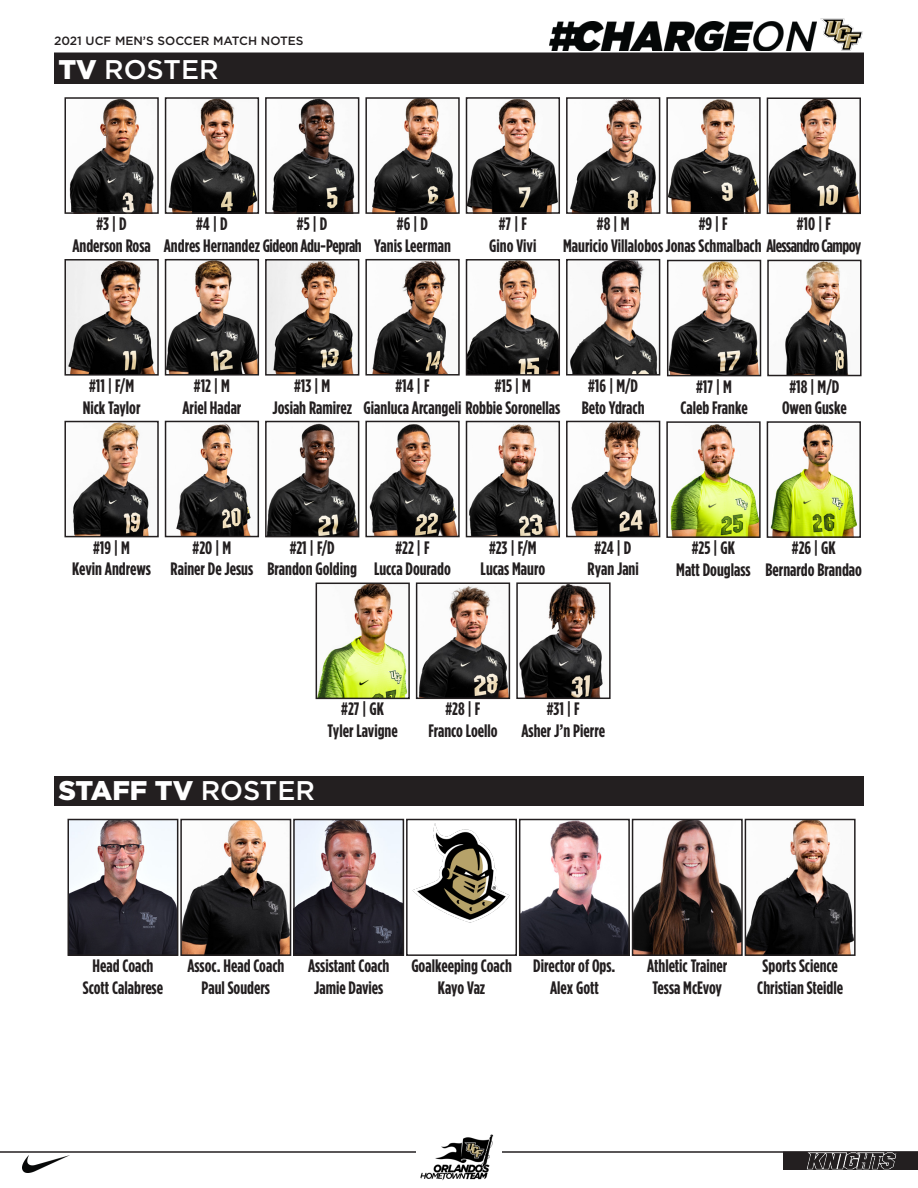
<style>
.page{position:relative;width:918px;height:1188px;background:#fff}
.page>*{position:absolute;margin:0;border:0;box-sizing:border-box;transform-origin:0 0}
.t1{font:900 27px "Gotham";color:#fff}
.t2{font:500 27px "Gotham";color:#fff}
.t3{font:700 18px "Gotham Condensed";color:#231f20}
.t4{font:500 12px "Gotham";color:#231f20}
.s1{font-weight:900}
.s2{font-weight:500}
</style>
<div class="page">
<hr style="left:54px;top:52px;width:810px;height:2px;background:#231f20">
<img style="left:820px;top:18px;width:43px;height:33px">
<hr style="left:0;top:1151px;width:918px;height:2px;background:#231f20">
<div style="left:784px;top:1152px;width:133px;height:17px;background:#231f20"></div>
<div style="left:783px;top:1152px;width:135px;height:18px;border:2px solid #231f20"></div>
<img style="left:804px;top:1151px;width:96px;height:19px">
<img style="left:417px;top:1134px;width:84px;height:47px">
<img style="left:549px;top:22px;width:267px;height:29px">
<img style="left:22px;top:1156px;width:46px;height:17px">
<div style="left:54px;top:54px;width:810px;height:30px;background:#231f20"></div>
<div style="left:54px;top:776px;width:810px;height:30px;background:#231f20"></div>
<img style="left:69px;top:100px;width:85px;height:111px">
<div style="left:64px;top:97px;width:95px;height:117px;border:2px solid #231f20"></div>
<img style="left:670px;top:263px;width:88px;height:110px">
<div style="left:667px;top:260px;width:94px;height:116px;border:2px solid #231f20"></div>
<img style="left:770px;top:100px;width:88px;height:111px">
<div style="left:767px;top:97px;width:94px;height:117px;border:2px solid #231f20"></div>
<img style="left:670px;top:424px;width:88px;height:111px">
<div style="left:666px;top:421px;width:95px;height:117px;border:2px solid #231f20"></div>
<img style="left:372px;top:100px;width:85px;height:111px">
<div style="left:365px;top:97px;width:95px;height:117px;border:2px solid #231f20"></div>
<img style="left:268px;top:424px;width:88px;height:110px">
<div style="left:265px;top:421px;width:94px;height:116px;border:2px solid #231f20"></div>
<img style="left:268px;top:262px;width:88px;height:111px">
<div style="left:265px;top:259px;width:94px;height:117px;border:2px solid #231f20"></div>
<img style="left:168px;top:100px;width:88px;height:111px">
<div style="left:165px;top:97px;width:94px;height:117px;border:2px solid #231f20"></div>
<img style="left:72px;top:424px;width:77px;height:110px">
<div style="left:64px;top:421px;width:95px;height:116px;border:2px solid #231f20"></div>
<img style="left:67px;top:262px;width:88px;height:111px">
<div style="left:64px;top:259px;width:95px;height:117px;border:2px solid #231f20"></div>
<img style="left:319px;top:586px;width:88px;height:110px">
<div style="left:316px;top:583px;width:94px;height:116px;border:2px solid #231f20"></div>
<img style="left:570px;top:100px;width:86px;height:111px">
<div style="left:566px;top:97px;width:94px;height:117px;border:2px solid #231f20"></div>
<img style="left:469px;top:424px;width:88px;height:110px">
<div style="left:466px;top:421px;width:94px;height:116px;border:2px solid #231f20"></div>
<img style="left:469px;top:262px;width:88px;height:111px">
<div style="left:466px;top:259px;width:94px;height:117px;border:2px solid #231f20"></div>
<img style="left:785px;top:263px;width:63px;height:110px">
<div style="left:767px;top:260px;width:95px;height:116px;border:2px solid #231f20"></div>
<img style="left:519px;top:585px;width:84px;height:111px">
<div style="left:516px;top:582px;width:95px;height:117px;border:2px solid #231f20"></div>
<img style="left:770px;top:424px;width:88px;height:111px">
<div style="left:767px;top:421px;width:94px;height:117px;border:2px solid #231f20"></div>
<img style="left:469px;top:100px;width:88px;height:111px">
<div style="left:466px;top:97px;width:94px;height:117px;border:2px solid #231f20"></div>
<img style="left:369px;top:424px;width:88px;height:110px">
<div style="left:365px;top:421px;width:95px;height:116px;border:2px solid #231f20"></div>
<img style="left:372px;top:262px;width:76px;height:111px">
<div style="left:365px;top:259px;width:95px;height:117px;border:2px solid #231f20"></div>
<img style="left:272px;top:100px;width:83px;height:111px">
<div style="left:265px;top:97px;width:94px;height:117px;border:2px solid #231f20"></div>
<img style="left:176px;top:424px;width:75px;height:110px">
<div style="left:165px;top:421px;width:94px;height:116px;border:2px solid #231f20"></div>
<img style="left:168px;top:262px;width:88px;height:111px">
<div style="left:165px;top:259px;width:94px;height:117px;border:2px solid #231f20"></div>
<img style="left:419px;top:586px;width:88px;height:110px">
<div style="left:416px;top:582px;width:94px;height:117px;border:2px solid #231f20"></div>
<img style="left:669px;top:100px;width:89px;height:111px">
<div style="left:666px;top:97px;width:95px;height:117px;border:2px solid #231f20"></div>
<img style="left:571px;top:424px;width:86px;height:110px">
<div style="left:566px;top:421px;width:94px;height:116px;border:2px solid #231f20"></div>
<img style="left:570px;top:262px;width:87px;height:111px">
<div style="left:566px;top:259px;width:94px;height:117px;border:2px solid #231f20"></div>
<img style="left:71px;top:822px;width:104px;height:131px">
<div style="left:68px;top:819px;width:110px;height:137px;border:2px solid #231f20"></div>
<img style="left:522px;top:822px;width:105px;height:131px">
<div style="left:519px;top:819px;width:111px;height:137px;border:2px solid #231f20"></div>
<img style="left:296px;top:822px;width:105px;height:131px">
<div style="left:293px;top:819px;width:111px;height:137px;border:2px solid #231f20"></div>
<img style="left:748px;top:822px;width:105px;height:131px">
<div style="left:745px;top:819px;width:111px;height:137px;border:2px solid #231f20"></div>
<img style="left:183px;top:822px;width:105px;height:131px">
<div style="left:180px;top:819px;width:111px;height:137px;border:2px solid #231f20"></div>
<img style="left:635px;top:822px;width:105px;height:131px">
<div style="left:632px;top:819px;width:111px;height:137px;border:2px solid #231f20"></div>
<img style="left:412px;top:823px;width:98px;height:100px">
<div style="left:406px;top:819px;width:111px;height:137px;border:2px solid #231f20"></div>
<p class="t4" style="left:54px;top:33px;width:251px">2021 UCF MEN’S SOCCER MATCH NOTES</p>
<p class="t2" style="left:58px;top:51px;width:162px"><span class="s1">TV</span> ROSTER</p>
<p class="t3" style="left:96px;top:214px;width:32px">#3 | D</p>
<p class="t3" style="left:72px;top:235px;width:80px">Anderson Rosa</p>
<p class="t3" style="left:297px;top:214px;width:32px">#5 | D</p>
<p class="t3" style="left:196px;top:214px;width:33px">#4 | D</p>
<p class="t3" style="left:164px;top:235px;width:199px">Andres Hernandez Gideon Adu-Peprah</p>
<p class="t3" style="left:397px;top:214px;width:33px">#6 | D</p>
<p class="t3" style="left:374px;top:235px;width:78px">Yanis Leerman</p>
<p class="t3" style="left:499px;top:214px;width:30px">#7 | F</p>
<p class="t3" style="left:489px;top:235px;width:49px">Gino Vivi</p>
<p class="t3" style="left:699px;top:214px;width:31px">#9 | F</p>
<p class="t3" style="left:597px;top:214px;width:34px">#8 | M</p>
<p class="t3" style="left:797px;top:214px;width:36px">#10 | F</p>
<p class="t3" style="left:563px;top:235px;width:300px">Mauricio VillalobosJonas Schmalbach Alessandro Campoy</p>
<p class="t3" style="left:89px;top:376px;width:47px">#11 | F/M</p>
<p class="t3" style="left:83px;top:397px;width:59px">Nick Taylor</p>
<p class="t3" style="left:194px;top:375px;width:38px">#12 | M</p>
<p class="t3" style="left:182px;top:397px;width:61px">Ariel Hadar</p>
<p class="t3" style="left:294px;top:376px;width:38px">#13 | M</p>
<p class="t3" style="left:272px;top:397px;width:81px">Josiah Ramirez</p>
<p class="t3" style="left:396px;top:375px;width:36px">#14 | F</p>
<p class="t3" style="left:495px;top:376px;width:38px">#15 | M</p>
<p class="t3" style="left:364px;top:397px;width:198px">Gianluca Arcangeli Robbie Soronellas</p>
<p class="t3" style="left:588px;top:375px;width:52px">#16 | M/D</p>
<p class="t3" style="left:582px;top:397px;width:64px">Beto Ydrach</p>
<p class="t3" style="left:696px;top:376px;width:37px">#17 | M</p>
<p class="t3" style="left:680px;top:398px;width:69px">Caleb Franke</p>
<p class="t3" style="left:789px;top:376px;width:52px">#18 | M/D</p>
<p class="t3" style="left:782px;top:398px;width:66px">Owen Guske</p>
<p class="t3" style="left:93px;top:537px;width:38px">#19 | M</p>
<p class="t3" style="left:72px;top:559px;width:80px">Kevin Andrews</p>
<p class="t3" style="left:193px;top:537px;width:40px">#20 | M</p>
<p class="t3" style="left:171px;top:559px;width:84px">Rainer De Jesus</p>
<p class="t3" style="left:290px;top:537px;width:47px">#21 | F/D</p>
<p class="t3" style="left:268px;top:559px;width:91px">Brandon Golding</p>
<p class="t3" style="left:395px;top:537px;width:36px">#22 | F</p>
<p class="t3" style="left:374px;top:559px;width:78px">Lucca Dourado</p>
<p class="t3" style="left:489px;top:537px;width:49px">#23 | F/M</p>
<p class="t3" style="left:481px;top:559px;width:66px">Lucas Mauro</p>
<p class="t3" style="left:594px;top:537px;width:39px">#24 | D</p>
<p class="t3" style="left:588px;top:559px;width:53px">Ryan Jani</p>
<p class="t3" style="left:692px;top:538px;width:45px">#25 | GK</p>
<p class="t3" style="left:676px;top:559px;width:76px">Matt Douglass</p>
<p class="t3" style="left:792px;top:538px;width:45px">#26 | GK</p>
<p class="t3" style="left:766px;top:559px;width:98px">Bernardo Brandao</p>
<p class="t3" style="left:341px;top:699px;width:44px">#27 | GK</p>
<p class="t3" style="left:328px;top:721px;width:72px">Tyler Lavigne</p>
<p class="t1" style="left:58px;top:772px;width:258px">STAFF TV <span class="s2">ROSTER</span></p>
<p class="t3" style="left:445px;top:699px;width:37px">#28 | F</p>
<p class="t3" style="left:428px;top:721px;width:71px">Franco Loello</p>
<p class="t3" style="left:547px;top:699px;width:35px">#31 | F</p>
<p class="t3" style="left:521px;top:721px;width:85px">Asher J’n Pierre</p>
<p class="t3" style="left:93px;top:956px;width:62px">Head Coach</p>
<p class="t3" style="left:83px;top:977px;width:82px">Scott Calabrese</p>
<p class="t3" style="left:187px;top:956px;width:99px">Assoc. Head Coach</p>
<p class="t3" style="left:202px;top:977px;width:70px">Paul Souders</p>
<p class="t3" style="left:308px;top:956px;width:83px">Assistant Coach</p>
<p class="t3" style="left:314px;top:977px;width:71px">Jamie Davies</p>
<p class="t3" style="left:411px;top:956px;width:102px">Goalkeeping Coach</p>
<p class="t3" style="left:438px;top:977px;width:49px">Kayo Vaz</p>
<p class="t3" style="left:533px;top:956px;width:84px">Director of Ops.</p>
<p class="t3" style="left:550px;top:977px;width:50px">Alex Gott</p>
<p class="t3" style="left:647px;top:956px;width:82px">Athletic Trainer</p>
<p class="t3" style="left:653px;top:977px;width:71px">Tessa McEvoy</p>
<p class="t3" style="left:763px;top:956px;width:77px">Sports Science</p>
<p class="t3" style="left:757px;top:977px;width:87px">Christian Steidle</p>
</div>
